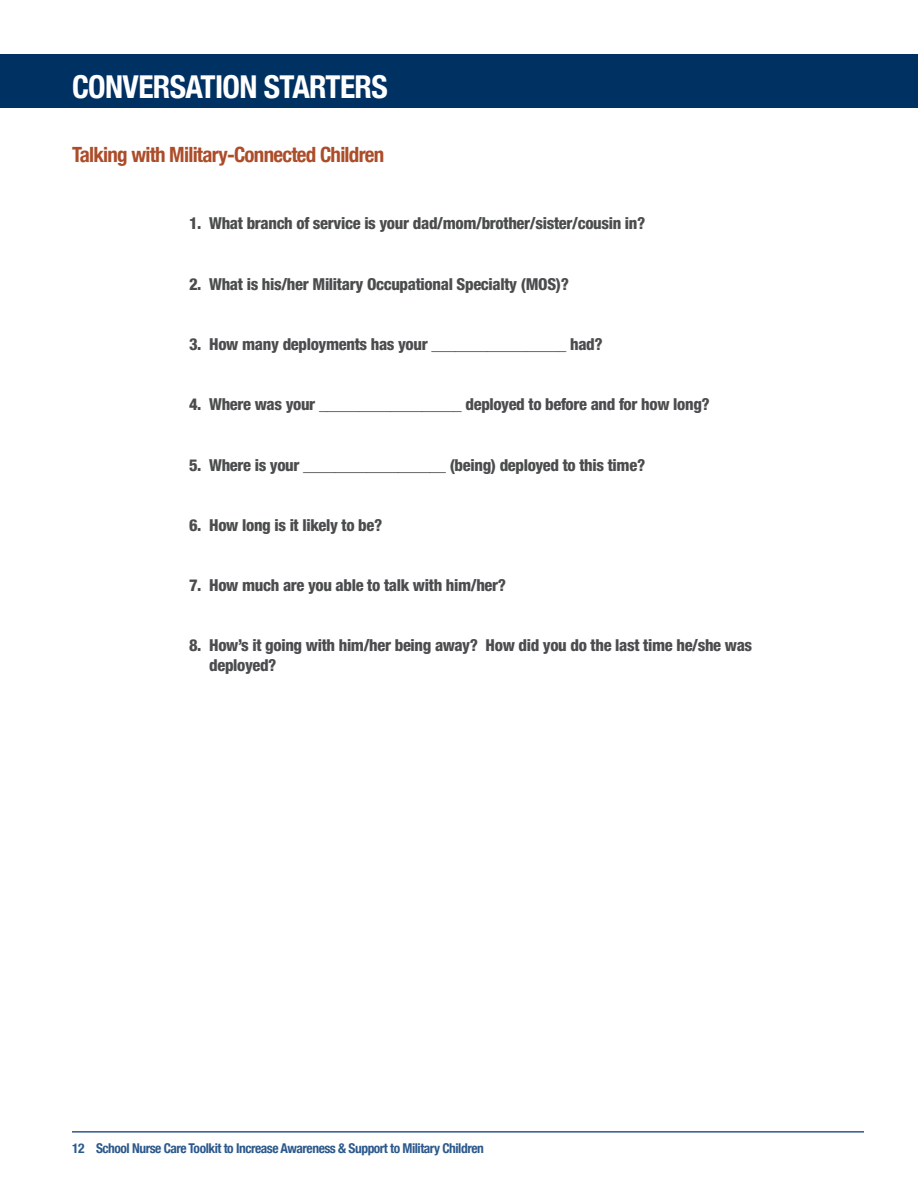
<style>
.page{position:relative;width:918px;height:1188px;background:#fff}
.page>*{position:absolute;margin:0;border:0;box-sizing:border-box;transform-origin:0 0}
.t1{font:700 condensed 31.5px "Helvetica Neue";letter-spacing:-.02em;color:#fff}
.t2{font:700 condensed 21px "Helvetica Neue";letter-spacing:-.035em;color:#ac4d2a}
.t3{font:800 condensed 16.5px/19.8px "Helvetica Neue";letter-spacing:-.02em;color:#4b4c4d}
.t4{font:700 condensed 13.5px "Helvetica Neue";letter-spacing:-.035em;color:#2c598c}
</style>
<div class="page">
<div style="left:0;top:54px;width:918px;height:54px;background:#003163"></div>
<hr style="left:72px;top:1131px;width:792px;height:2px;background:#2c598c">
<p class="t1" style="left:72px;top:68px;width:317px">CONVERSATION STARTERS</p>
<p class="t2" style="left:72px;top:142px;width:314px">Talking with Military-Connected Children</p>
<p class="t3" style="left:189px;top:213px;width:458px">1. What branch of service is your dad/mom/brother/sister/cousin in?</p>
<p class="t3" style="left:189px;top:274px;width:382px">2. What is his/her Military Occupational Specialty (MOS)?</p>
<p class="t3" style="left:189px;top:334px;width:415px">3. How many deployments has your _________________ had?</p>
<p class="t3" style="left:189px;top:394px;width:522px">4. Where was your __________________ deployed to before and for how long?</p>
<p class="t3" style="left:189px;top:455px;width:458px">5. Where is your __________________ (being) deployed to this time?</p>
<p class="t3" style="left:189px;top:515px;width:195px">6. How long is it likely to be?</p>
<p class="t3" style="left:189px;top:575px;width:319px">7. How much are you able to talk with him/her?</p>
<p class="t3" style="left:209px;top:635px;width:544px;text-indent:-20px">8. How’s it going with him/her being away? How did you do the last time he/she was deployed?</p>
<p class="t4" style="left:72px;top:1140px;width:413px">12 School Nurse Care Toolkit to Increase Awareness &amp; Support to Military Children</p>
</div>
